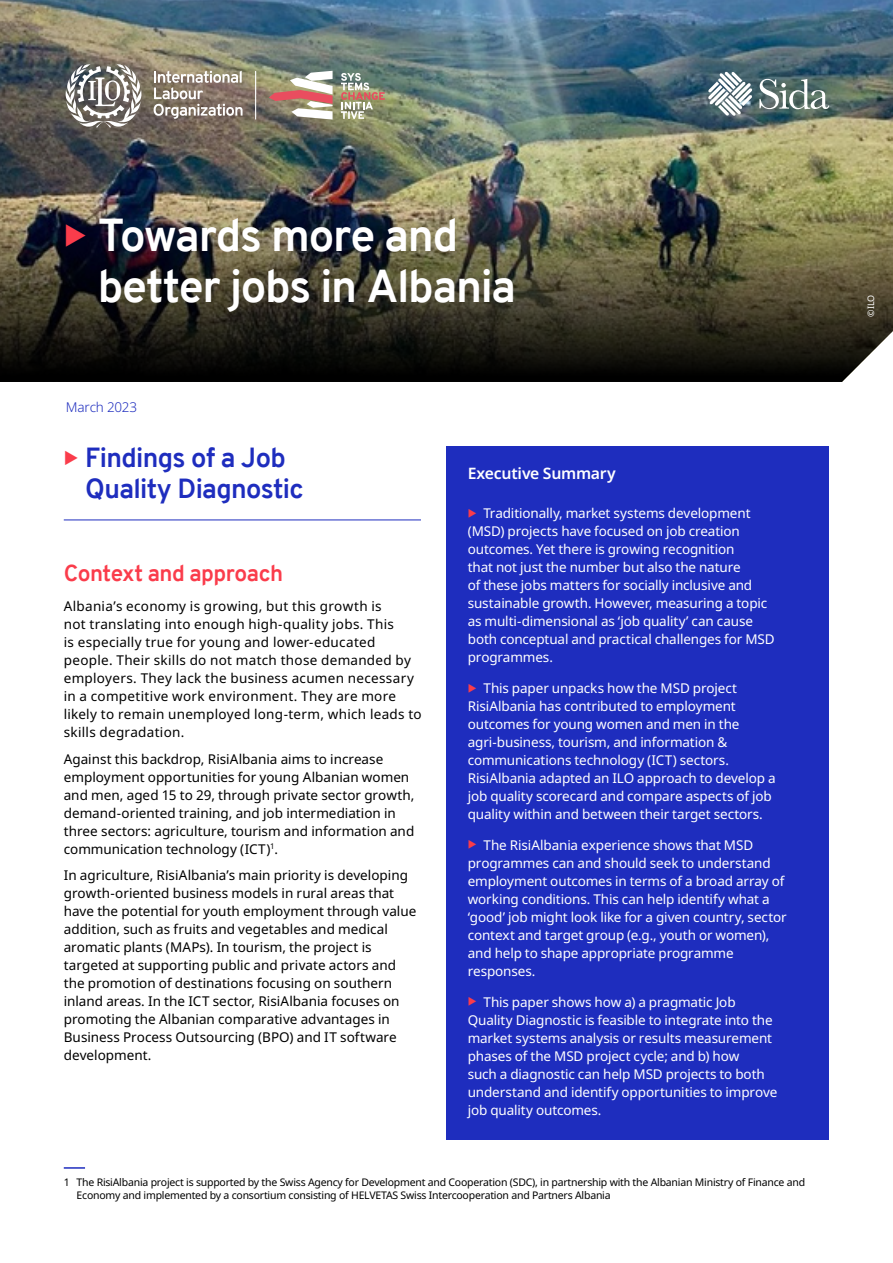
<style>
.page{position:relative;width:893px;height:1263px;background:#fff}
.page>*{position:absolute;margin:0;border:0;box-sizing:border-box;transform-origin:0 0}
.t1{font:700 45px/51px "Overpass";letter-spacing:-.03em;color:#fff}
.t2{font:700 27px/31.5px "Overpass";letter-spacing:-.025em;color:#1e2dbe}
.Fact_sheet_A4_-_head{font:700 22.5px "Overpass";letter-spacing:-.02em;color:#fa3c4b}
.Factsheet_A4_-_Bulle{font:600 15.75px "Noto Sans";letter-spacing:-.02em;color:#fff}
.Factsheet_A4_-_Bulle-2{font:13.5px/18px "Noto Sans";letter-spacing:-.01em;color:#fff}
.Fact_sheet_A4_-_Body{font:13.5px/18px "Noto Sans";letter-spacing:.005em;color:#000}
.Fact_sheet_A4_-_Date{font:300 13.5px "Noto Sans";letter-spacing:-.015em;color:#1e2dbe}
.Factsheet_A4_-_Bulle-3{font:10.5px/13.5px "Noto Sans";letter-spacing:-.02em;color:#000}
.t3{font:9px "Noto Sans";color:#fff}
</style>
<div class="page">
<img style="left:0;top:0;width:893px;height:128px">
<img style="left:0;top:128px;width:893px;height:254px">
<hr style="left:64px;top:519px;width:357px;height:1px;background:#1e2dbe">
<hr style="left:64px;top:1167px;width:21px;height:2px;background:#1e2dbe">
<svg style="left:708px;top:72px;width:44px;height:44px"></svg>
<svg style="left:759px;top:79px;width:70px;height:30px"></svg>
<svg style="left:154px;top:71px;width:89px;height:48px;background:#a1958a"></svg>
<hr style="left:255px;top:71px;width:1px;height:48px;background:#fff">
<svg style="left:269px;top:71px;width:64px;height:49px"></svg>
<svg style="left:341px;top:73px;width:44px;height:46px;background:#a19d87"></svg>
<div style="left:446px;top:446px;width:383px;height:694px;background:#1e2dbe"></div>
<svg style="left:64px;top:64px;width:79px;height:64px"></svg>
<svg style="left:66px;top:224px;width:20px;height:23px"></svg>
<p class="t1" style="left:98px;top:210px;width:420px">Towards more and better jobs in Albania</p>
<p class="Fact_sheet_A4_-_Date" style="left:66px;top:398px;width:73px">March 2023</p>
<p class="t2" style="left:85px;top:442px;width:220px">Findings of a Job<br>Quality Diagnostic</p>
<p class="Fact_sheet_A4_-_head" style="left:64px;top:557px;width:221px">Context and approach</p>
<p class="Fact_sheet_A4_-_Body" style="left:64px;top:598px;width:359px">Albania’s economy is growing, but this growth is<br>not translating into enough high-quality jobs. This<br>is especially true for young and lower-educated people. Their skills do not match those demanded by employers. They lack the business acumen necessary in a competitive work environment. They are more likely to remain unemployed long-term, which leads to skills degradation.</p>
<p class="Fact_sheet_A4_-_Body" style="left:64px;top:750px;width:352px">Against this backdrop, RisiAlbania aims to increase employment opportunities for young Albanian women and men, aged 15 to 29, through private sector growth, demand-oriented training, and job intermediation in three sectors: agriculture, tourism and information and communication technology (ICT)<sup>1</sup>.</p>
<p class="Fact_sheet_A4_-_Body" style="left:64px;top:867px;width:354px">In agriculture, RisiAlbania’s main priority is developing growth-oriented business models in rural areas that have the potential for youth employment through value addition, such as fruits and vegetables and medical aromatic plants (MAPs). In tourism, the project is targeted at supporting public and private actors and the promotion of destinations focusing on southern inland areas. In the ICT sector, RisiAlbania focuses on promoting the Albanian comparative advantages in Business Process Outsourcing (BPO) and IT software development.</p>
<p class="Factsheet_A4_-_Bulle" style="left:468px;top:462px;width:150px">Executive Summary</p>
<p class="Factsheet_A4_-_Bulle-2" style="left:468px;top:505px;width:308px;text-indent:16px">Traditionally, market systems development (MSD) projects have focused on job creation outcomes. Yet there is growing recognition<br>that not just the number but also the nature<br>of these jobs matters for socially inclusive and sustainable growth. However, measuring a topic as multi-dimensional as ‘job quality’ can cause both conceptual and practical challenges for MSD programmes.</p>
<p class="Factsheet_A4_-_Bulle-2" style="left:468px;top:679px;width:309px;text-indent:16px">This paper unpacks how the MSD project RisiAlbania has contributed to employment outcomes for young women and men in the agri-business, tourism, and information &amp; communications technology (ICT) sectors.<br>RisiAlbania adapted an ILO approach to develop a job quality scorecard and compare aspects of job quality within and between their target sectors.</p>
<p class="Factsheet_A4_-_Bulle-2" style="left:468px;top:836px;width:320px;text-indent:16px">The RisiAlbania experience shows that MSD programmes can and should seek to understand employment outcomes in terms of a broad array of working conditions. This can help identify what a ‘good’ job might look like for a given country, sector context and target group (e.g., youth or women), and help to shape appropriate programme responses.</p>
<p class="Factsheet_A4_-_Bulle-2" style="left:468px;top:993px;width:311px;text-indent:16px">This paper shows how a) a pragmatic Job Quality Diagnostic is feasible to integrate into the market systems analysis or results measurement phases of the MSD project cycle; and b) how<br>such a diagnostic can help MSD projects to both understand and identify opportunities to improve job quality outcomes.</p>
<p class="Factsheet_A4_-_Bulle-3" style="left:77px;top:1175px;width:730px;text-indent:-13px">1 The RisiAlbania project is supported by the Swiss Agency for Development and Cooperation (SDC), in partnership with the Albanian Ministry of Finance and<br>Economy and implemented by a consortium consisting of HELVETAS Swiss Intercooperation and Partners Albania</p>
<p class="t3" style="left:865px;top:317px;width:24px;rotate:-90deg">©ILO</p>
</div>
